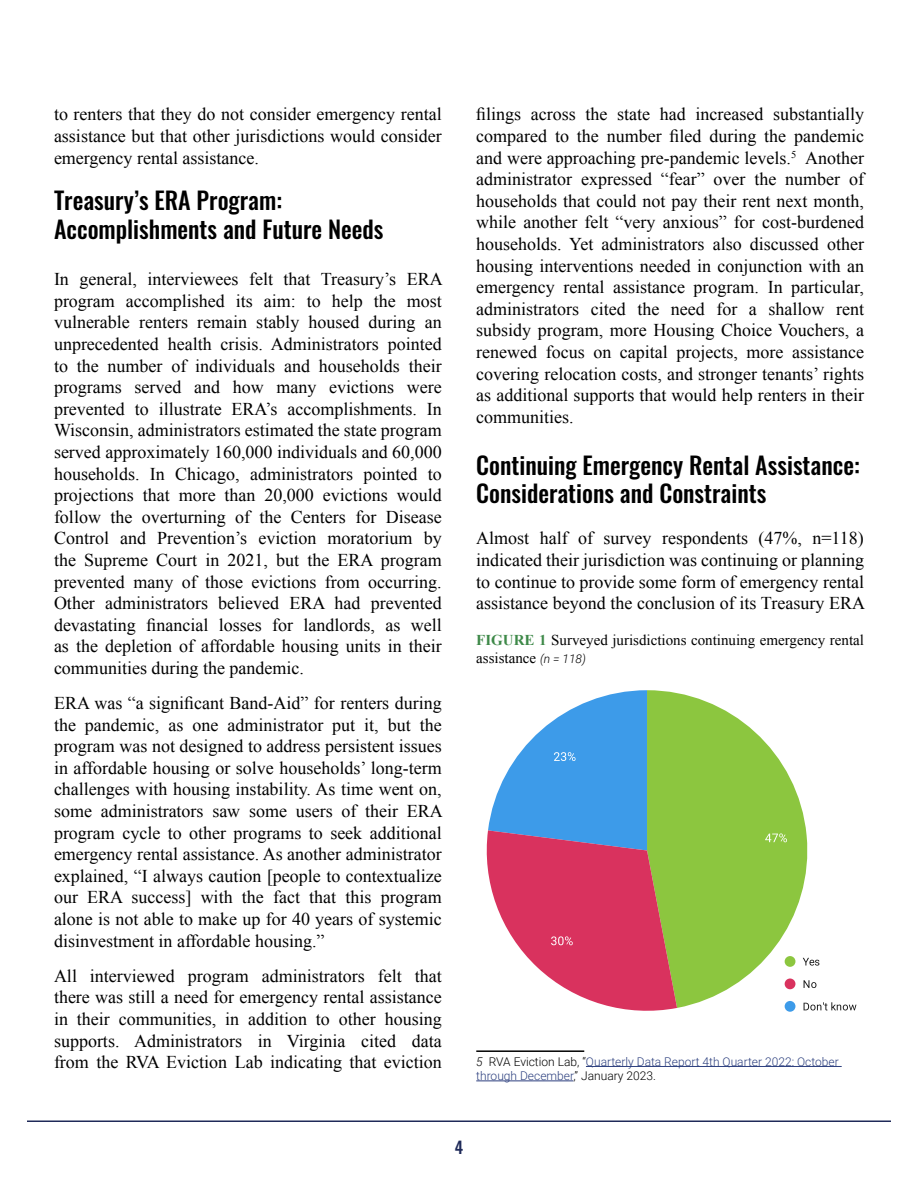
<style>
.page{position:relative;width:918px;height:1188px;background:#fff}
.page>*{position:absolute;margin:0;border:0;box-sizing:border-box;transform-origin:0 0}
.t1{font:500 24px/28.8px "Oswald";color:#000}
.t2{font:18px/21.6px "Times New Roman";color:#000;text-align:justify}
.t3{font:500 16.5px "Oswald";color:#1f2a59}
.t4{font:15px/18px "Times New Roman";color:#000}
.t5{font:300 12px/14.4px "Roboto";color:#2d407f}
.s1{font-weight:700;color:#3e8949}
.s2{font-family:"Roboto";font-weight:300;font-style:italic;font-size:12px}
.s3{font-style:italic;color:#000}
.s4{color:#000}
</style>
<div class="page">
<hr style="left:27px;top:1120px;width:864px;height:2px;background:#1f2a59">
<hr style="left:476px;top:1050px;width:108px;height:2px;background:#000">
<hr style="left:586px;top:1066px;width:256px;height:1px;background:#2d407f">
<hr style="left:476px;top:1081px;width:97px;height:1px;background:#2d407f">
<svg style="left:677px;top:693px;width:132px;height:315px;fill:#8cc63f"></svg>
<svg style="left:765px;top:833px;width:22px;height:9px"></svg>
<svg style="left:486px;top:690px;width:191px;height:321px"></svg>
<div style="left:785px;top:956px;width:10px;height:11px;background:#8cc63f;border-radius:50%"></div>
<svg style="left:803px;top:958px;width:16px;height:8px"></svg>
<div style="left:785px;top:979px;width:10px;height:10px;background:#d9325e;border-radius:50%"></div>
<svg style="left:804px;top:980px;width:12px;height:8px"></svg>
<div style="left:785px;top:1001px;width:10px;height:11px;background:#3d9be9;border-radius:50%"></div>
<svg style="left:804px;top:1002px;width:52px;height:8px"></svg>
<p class="t2" style="left:54px;top:103px;width:389px">to renters that they do not consider emergency rental assistance but that other jurisdictions would consider emergency rental assistance.</p>
<h1 class="t1" style="left:54px;top:187px;width:331px">Treasury’s ERA Program:<br>Accomplishments and Future Needs</h1>
<p class="t2" style="left:54px;top:268px;width:390px">In general, interviewees felt that Treasury’s ERA program accomplished its aim: to help the most vulnerable renters remain stably housed during an unprecedented health crisis. Administrators pointed to the number of individuals and households their programs served and how many evictions were prevented to illustrate ERA’s accomplishments. In Wisconsin, administrators estimated the state program served approximately 160,000 individuals and 60,000 households. In Chicago, administrators pointed to projections that more than 20,000 evictions would follow the overturning of the Centers for Disease Control and Prevention’s eviction moratorium by the Supreme Court in 2021, but the ERA program prevented many of those evictions from occurring.<br>Other administrators believed ERA had prevented devastating financial losses for landlords, as well as the depletion of affordable housing units in their communities during the pandemic.</p>
<p class="t2" style="left:54px;top:692px;width:390px">ERA was “a significant Band-Aid” for renters during the pandemic, as one administrator put it, but the program was not designed to address persistent issues in affordable housing or solve households’ long-term challenges with housing instability. As time went on, some administrators saw some users of their ERA program cycle to other programs to seek additional emergency rental assistance. As another administrator explained, “I always caution [people to contextualize our ERA success] with the fact that this program alone is not able to make up for 40 years of systemic disinvestment in affordable housing.”</p>
<p class="t2" style="left:54px;top:965px;width:389px">All interviewed program administrators felt that there was still a need for emergency rental assistance in their communities, in addition to other housing supports. Administrators in Virginia cited data from the RVA Eviction Lab indicating that eviction</p>
<p class="t2" style="left:476px;top:103px;width:389px">filings across the state had increased substantially compared to the number filed during the pandemic and were approaching pre-pandemic levels.<sup>5</sup> Another administrator expressed “fear” over the number of households that could not pay their rent next month, while another felt “very anxious” for cost-burdened households. Yet administrators also discussed other housing interventions needed in conjunction with an emergency rental assistance program. In particular, administrators cited the need for a shallow rent subsidy program, more Housing Choice Vouchers, a renewed focus on capital projects, more assistance covering relocation costs, and stronger tenants’ rights as additional supports that would help renters in their communities.</p>
<h1 class="t1" style="left:476px;top:452px;width:385px">Continuing Emergency Rental Assistance:<br>Considerations and Constraints</h1>
<p class="t2" style="left:476px;top:527px;width:390px">Almost half of survey respondents (47%, n=118) indicated their jurisdiction was continuing or planning to continue to provide some form of emergency rental assistance beyond the conclusion of its Treasury ERA</p>
<p class="t4" style="left:476px;top:631px;width:389px"><span class="s1">FIGURE 1</span> Surveyed jurisdictions continuing emergency rental assistance <span class="s2">(n = 118)</span></p>
<p class="t5" style="left:476px;top:1054px;width:364px"><span class="s3">5</span> <span class="s4">RVA Eviction Lab, “</span>Quarterly Data Report 4th Quarter 2022: October through December<span class="s4">,” January 2023.</span></p>
<p class="t3" style="left:455px;top:1138px;width:10px">4</p>
</div>
